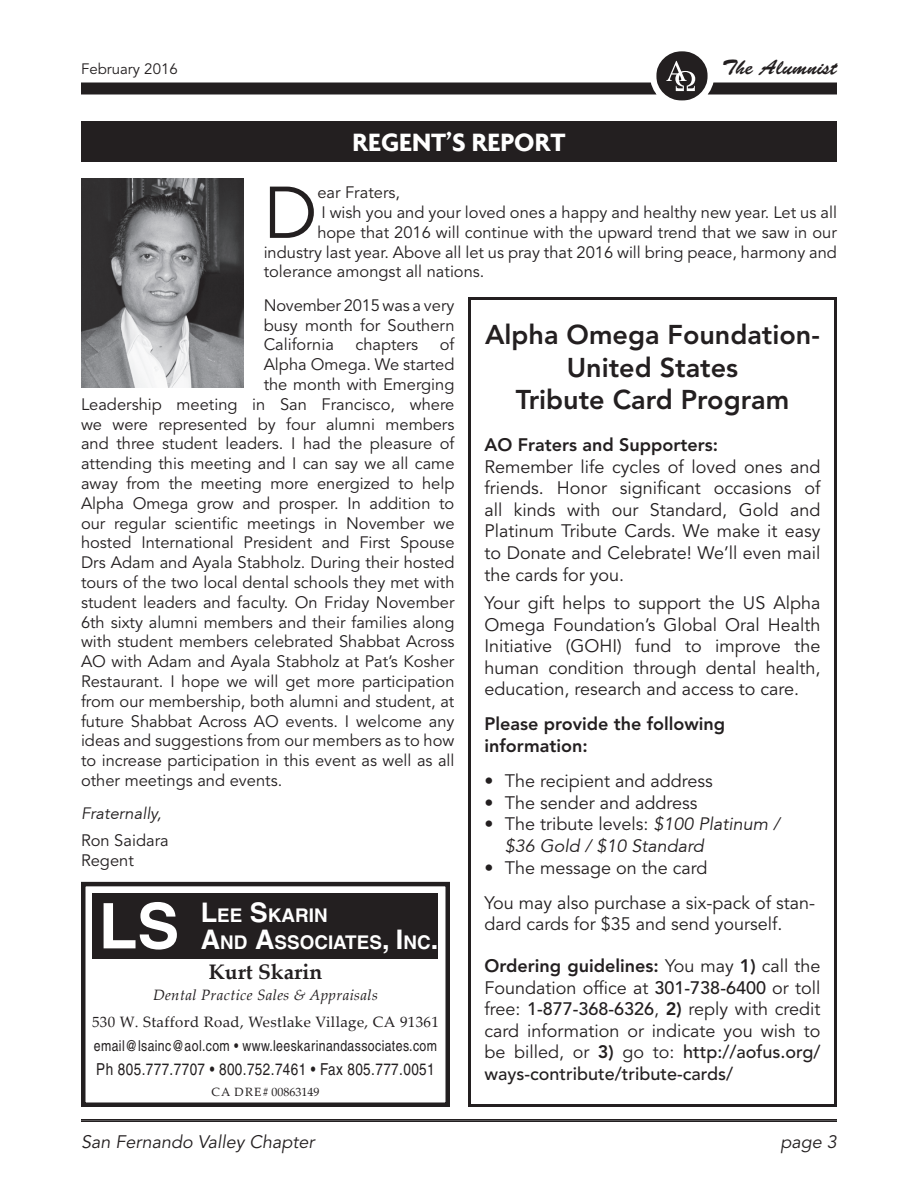
<style>
.page{position:relative;width:918px;height:1188px;background:#fff}
.page>*{position:absolute;margin:0;border:0;box-sizing:border-box;transform-origin:0 0}
.t1{font:72.45px "Avenir";color:#231f20}
.t2{font:700 63px "Helvetica";color:#fff}
.t3{font:800 27px/32.4px "Avenir";color:#231f20;text-align:center}
.t4{font:700 27px "Agenda";color:#fff}
.t5{font:21px "Brush Script Std";color:#231f20}
.t6{font:700 21px "Palatino Linotype";color:#231f20}
.t7{font:700 18.9px "Helvetica";color:#fff}
.t8{font:18px/21.6px "Avenir";color:#231f20;text-align:justify}
.t9{font:800 18px/21.6px "Avenir";color:#231f20}
.t10{font:italic 18px "Avenir LT Std";color:#231f20}
.t11{font:italic 18px "Avenir 45";color:#231f20}
.t12{font:16.5px/19.8px "Avenir";color:#231f20;text-align:justify}
.t13{font:condensed 16.5px "Helvetica";letter-spacing:.025em;color:#231f20}
.t14{font:italic 16.5px "Avenir 45";color:#231f20}
.t15{font:condensed 15px "Helvetica";letter-spacing:.025em;color:#231f20}
.t16{font:15px "Palatino Linotype";letter-spacing:.025em;color:#231f20}
.t17{font:italic 15px "Palatino Linotype";letter-spacing:.025em;color:#231f20}
.t18{font:15px "Avenir";color:#231f20}
.t19{font:12px "Palatino Linotype";color:#231f20}
.s1{font-family:"Avenir 45";font-style:italic}
.s2{font-weight:800}
.s3{font-weight:500}
.s4{font-size:27px}
</style>
<div class="page">
<div style="left:81px;top:82px;width:756px;height:12px;background:#231f20"></div>
<hr style="left:81px;top:1119px;width:756px;height:1px;background:#231f20">
<div style="left:650px;top:43px;width:64px;height:64px;background:#fff;border-radius:50%"></div>
<svg style="left:656px;top:51px;width:52px;height:50px"></svg>
<hr style="left:81px;top:1120px;width:756px;height:2px;background:#231f20">
<div style="left:81px;top:122px;width:756px;height:40px;background:#231f20"></div>
<img style="left:81px;top:178px;width:162px;height:210px">
<div style="left:468px;top:297px;width:369px;height:810px;border:3px solid #231f20"></div>
<div style="left:81px;top:882px;width:369px;height:225px;border:4px solid #231f20"></div>
<div style="left:93px;top:893px;width:345px;height:66px;background:#231f20"></div>
<p class="t18" style="left:81px;top:60px;width:98px">February 2016</p>
<p class="t5" style="left:722px;top:56px;width:116px">The Alumnist</p>
<h3 class="t4" style="left:353px;top:125px;width:198px">REGENT’S REPORT</h3>
<h1 class="t1" style="left:264px;top:171px;width:55px">D</h1>
<p class="t12" style="left:317px;top:183px;width:84px">ear Fraters,</p>
<p class="t12" style="left:321px;top:203px;width:517px">I wish you and your loved ones a happy and healthy new year. Let us all</p>
<p class="t12" style="left:317px;top:223px;width:521px">hope that 2016 will continue with the upward trend that we saw in our</p>
<p class="t12" style="left:264px;top:243px;width:575px">industry last year. Above all let us pray that 2016 will bring peace, harmony and</p>
<p class="t12" style="left:264px;top:262px;width:222px">tolerance amongst all nations.</p>
<p class="t12" style="left:264px;top:296px;width:192px">November 2015 was a very busy month for Southern California</p>
<h3 class="t3" style="left:485px;top:319px;width:336px">Alpha Omega Foundation-<br>United States<br>Tribute Card Program</h3>
<p class="t9" style="left:484px;top:434px;width:235px">AO Fraters and Supporters:</p>
<p class="t8" style="left:484px;top:456px;width:338px">Remember life cycles of loved ones and friends. Honor significant occasions of all kinds with our Standard, Gold and Platinum Tribute Cards. We make it easy to Donate and Celebrate! We’ll even mail the cards for you.</p>
<p class="t8" style="left:484px;top:592px;width:338px">Your gift helps to support the US Alpha Omega Foundation’s Global Oral Health Initiative (GOHI) fund to improve the human condition through dental health, education, research and access to care.</p>
<p class="t9" style="left:484px;top:713px;width:242px">Please provide the following information:</p>
<p class="t8" style="left:484px;top:771px;width:230px">• The recipient and address</p>
<p class="t8" style="left:484px;top:792px;width:214px">• The sender and address</p>
<p class="t8" style="left:484px;top:814px;width:297px">• The tribute levels: <span class="s1">$100 Platinum /</span></p>
<p class="t11" style="left:505px;top:835px;width:201px">$36 Gold / $10 Standard</p>
<p class="t8" style="left:484px;top:850px;width:332px;line-height:35.1px">• The message on the card<br>You may also purchase a six-pack of stan-</p>
<p class="t8" style="left:484px;top:914px;width:300px">dard cards for $35 and send yourself.</p>
<p class="t8" style="left:484px;top:956px;width:338px"><span class="s2">Ordering guidelines:</span> You may <span class="s2">1)</span> call the Foundation office at <span class="s3">301-738-6400</span> or toll free: <span class="s3">1-877-368-6326</span>, <span class="s2">2)</span> reply with credit card information or indicate you wish to be billed, or <span class="s2">3)</span> go to: <span class="s3">http://aofus.org/ ways-contribute/tribute-cards/</span></p>
<p class="t12" style="left:355px;top:335px;width:64px">chapters</p>
<p class="t12" style="left:440px;top:335px;width:16px">of</p>
<p class="t12" style="left:264px;top:355px;width:192px">Alpha Omega. We started</p>
<p class="t12" style="left:264px;top:375px;width:192px">the month with Emerging</p>
<p class="t12" style="left:81px;top:395px;width:375px">Leadership meeting in San Francisco, where</p>
<p class="t12" style="left:81px;top:414px;width:375px">we were represented by four alumni members</p>
<p class="t12" style="left:81px;top:434px;width:375px">and three student leaders. I had the pleasure of</p>
<p class="t12" style="left:81px;top:454px;width:375px">attending this meeting and I can say we all came</p>
<p class="t12" style="left:81px;top:474px;width:375px">away from the meeting more energized to help</p>
<p class="t12" style="left:81px;top:494px;width:375px">Alpha Omega grow and prosper. In addition to</p>
<p class="t12" style="left:81px;top:513px;width:375px">our regular scientific meetings in November we</p>
<p class="t12" style="left:81px;top:533px;width:375px">hosted International President and First Spouse</p>
<p class="t12" style="left:81px;top:553px;width:375px">Drs Adam and Ayala Stabholz. During their hosted</p>
<p class="t12" style="left:81px;top:573px;width:375px">tours of the two local dental schools they met with</p>
<p class="t12" style="left:81px;top:593px;width:375px">student leaders and faculty. On Friday November</p>
<p class="t12" style="left:81px;top:612px;width:375px">6th sixty alumni members and their families along</p>
<p class="t12" style="left:81px;top:632px;width:375px">with student members celebrated Shabbat Across</p>
<p class="t12" style="left:81px;top:652px;width:375px">AO with Adam and Ayala Stabholz at Pat’s Kosher</p>
<p class="t12" style="left:81px;top:672px;width:375px">Restaurant. I hope we will get more participation</p>
<p class="t12" style="left:81px;top:692px;width:375px">from our membership, both alumni and student, at</p>
<p class="t12" style="left:81px;top:711px;width:375px">future Shabbat Across AO events. I welcome any</p>
<p class="t12" style="left:81px;top:731px;width:375px">ideas and suggestions from our members as to how</p>
<p class="t12" style="left:81px;top:751px;width:375px">to increase participation in this event as well as all</p>
<p class="t12" style="left:81px;top:771px;width:203px">other meetings and events.</p>
<p class="t14" style="left:81px;top:804px;width:82px">Fraternally,</p>
<p class="t12" style="left:81px;top:831px;width:89px">Ron Saidara<br>Regent</p>
<h2 class="t2" style="left:99px;top:888px;width:82px">LS</h2>
<p class="t7" style="left:201px;top:904px;width:129px"><span class="s4">L</span>EE <span class="s4">S</span>KARIN</p>
<p class="t7" style="left:201px;top:931px;width:239px"><span class="s4">A</span>ND <span class="s4">A</span>SSOCIATES<span class="s4">, I</span> NC<span class="s4">.</span></p>
<p class="t6" style="left:209px;top:957px;width:115px">Kurt Skarin</p>
<p class="t17" style="left:153px;top:984px;width:226px">Dental Practice Sales &amp; Appraisals</p>
<p class="t16" style="left:92px;top:1011px;width:348px">530 W. Stafford Road, Westlake Village, CA 91361</p>
<p class="t15" style="left:94px;top:1037px;width:345px">email@lsainc@aol.com • www.leeskarinandassociates.com</p>
<p class="t13" style="left:96px;top:1059px;width:340px">Ph 805.777.7707 • 800.752.7461 • Fax 805.777.0051</p>
<p class="t19" style="left:211px;top:1083px;width:110px">ca dr e# 00863149</p>
<p class="t10" style="left:81px;top:1131px;width:235px">San Fernando Valley Chapter</p>
<p class="t10" style="left:781px;top:1131px;width:58px">page 3</p>
</div>
